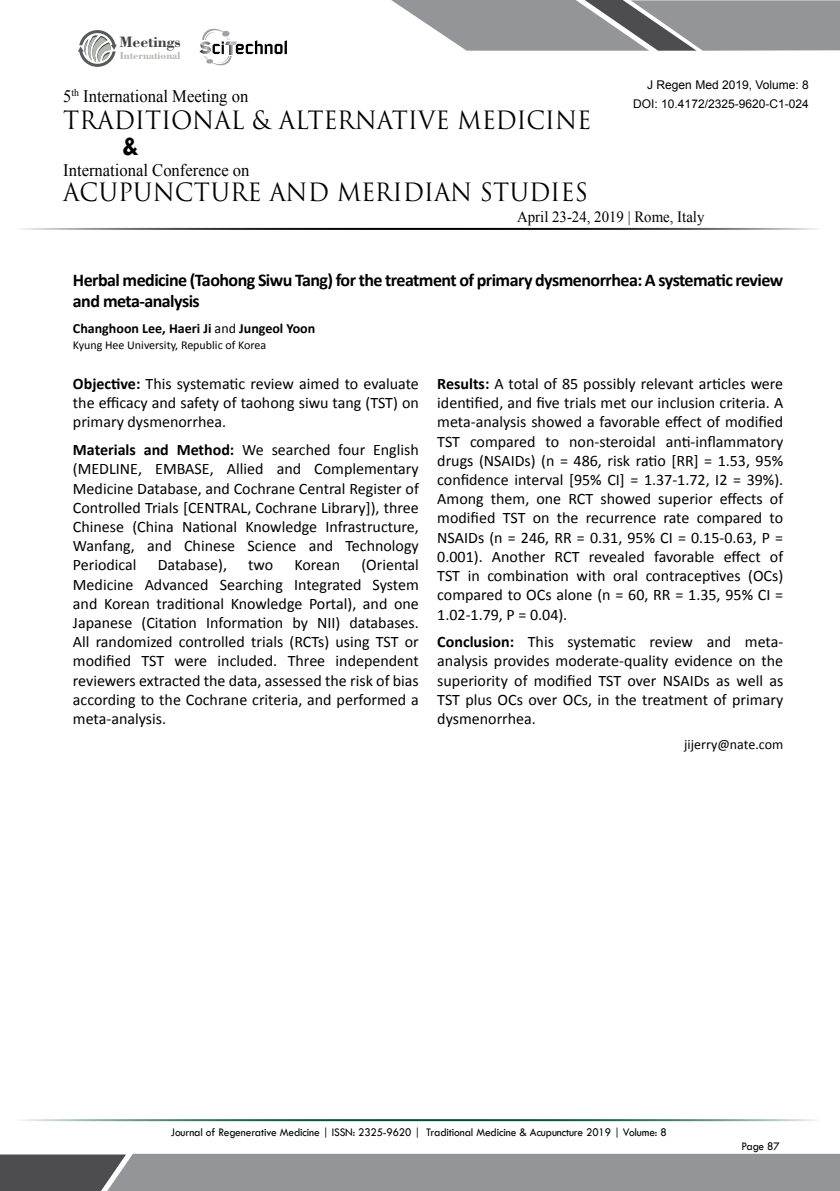
<style>
.page{position:relative;width:840px;height:1191px;background:#fff}
.page>*{position:absolute;margin:0;border:0;box-sizing:border-box;transform-origin:0 0}
.t1{font:700 28px "Tw Cen";color:#000;scale:.95 1}
.t2{font:24.6px "Trajan Pro 3";color:#000;scale:.95 1}
.t3{font:700 18px/21.4px "Calibri";letter-spacing:-.03em;color:#000}
.t4{font:17.4px "Times New Roman";color:#000;scale:.95 1}
.t5{font:16px/19.2px "Calibri";color:#000;text-align:justify}
.t6{font:700 16px "Bodoni BT";color:#414042}
.t7{font:15.6px "Times New Roman";color:#000;scale:.95 1}
.t8{font:700 14px "Calibri";color:#000}
.t9{font:14px "Calibri";color:#000}
.t10{font:12px "Tw Cen";letter-spacing:-.01em;color:#000;scale:.95 1}
.t11{font:12px/19.2px "Arial";color:#000;text-align:right}
.t12{font:12px "Calibri";color:#000}
.t13{font:700 10.6px "Bodoni BT";color:#b3b6af}
.s1{font-weight:400}
.s2{font-weight:700}
</style>
<div class="page">
<hr style="left:12px;top:228px;width:807px;height:2px;background:#000">
<hr style="left:12px;top:1119px;width:807px;height:2px;background:#004b3c">
<svg style="left:391px;top:0;width:449px;height:51px;background:#9b9c9f"></svg>
<svg style="left:0;top:1154px;width:840px;height:37px;background:#8a8c8f"></svg>
<svg style="left:78px;top:30px;width:39px;height:37px"></svg>
<svg style="left:199px;top:29px;width:88px;height:37px"></svg>
<p class="t6" style="left:119px;top:32px;width:63px">Meetings</p>
<p class="t13" style="left:120px;top:48px;width:62px">International</p>
<p class="t4" style="left:63px;top:84px;width:196px">5<sup>th</sup> International Meeting on</p>
<h2 class="t2" style="left:63px;top:103px;width:557px">TRADITIONAL &amp; ALTERNATIVE MEDICINE</h2>
<h1 class="t1" style="left:122px;top:129px;width:19px">&amp;</h1>
<p class="t4" style="left:63px;top:159px;width:198px">International Conference on</p>
<h2 class="t2" style="left:63px;top:176px;width:554px">ACUPUNCTURE AND MERIDIAN STUDIES</h2>
<p class="t11" style="left:633px;top:75px;width:177px">J Regen Med 2019, Volume: 8<br>DOI: 10.4172/2325-9620-C1-024</p>
<p class="t7" style="left:517px;top:206px;width:199px">April 23-24, 2019 | Rome, Italy</p>
<p class="t3" style="left:73px;top:269px;width:711px">Herbal medicine (Taohong Siwu Tang) for the treatment of primary dysmenorrhea: A systematic review and meta-analysis</p>
<p class="t8" style="left:73px;top:320px;width:244px">Changhoon Lee, Haeri Ji <span class="s1">and</span> Jungeol Yoon</p>
<p class="t12" style="left:73px;top:337px;width:195px">Kyung Hee University, Republic of Korea</p>
<p class="t5" style="left:73px;top:374px;width:347px"><span class="s2">Objective:</span> This systematic review aimed to evaluate the efficacy and safety of taohong siwu tang (TST) on primary dysmenorrhea.</p>
<p class="t5" style="left:73px;top:440px;width:347px"><span class="s2">Materials and Method:</span> We searched four English (MEDLINE, EMBASE, Allied and Complementary Medicine Database, and Cochrane Central Register of Controlled Trials [CENTRAL, Cochrane Library]), three Chinese (China National Knowledge Infrastructure, Wanfang, and Chinese Science and Technology Periodical</p>
<p class="t5" style="left:437px;top:374px;width:347px"><span class="s2">Results:</span> A total of 85 possibly relevant articles were identified, and five trials met our inclusion criteria. A meta-analysis showed a favorable effect of modified TST compared to non-steroidal anti-inflammatory drugs (NSAIDs) (n = 486, risk ratio [RR] = 1.53, 95% confidence interval [95% CI] = 1.37-1.72, I2 = 39%).<br>Among them, one RCT showed superior effects of modified TST on the recurrence rate compared to NSAIDs (n = 246, RR = 0.31, 95% CI = 0.15-0.63, P = 0.001). Another RCT revealed favorable effect of TST in combination with oral contraceptives (OCs) compared to OCs alone (n = 60, RR = 1.35, 95% CI = 1.02-1.79, P = 0.04).</p>
<p class="t5" style="left:437px;top:632px;width:347px"><span class="s2">Conclusion:</span> This systematic review and meta&shy;analysis provides moderate-quality evidence on the superiority of modified TST over NSAIDs as well as TST plus OCs over OCs, in the treatment of primary dysmenorrhea.</p>
<p class="t9" style="left:684px;top:736px;width:100px">jijerry@nate.com</p>
<p class="t5" style="left:73px;top:555px;width:347px;text-indent:288px">(Oriental Medicine Advanced Searching Integrated System and Korean traditional Knowledge Portal), and one Japanese (Citation Information by NII) databases.<br>All randomized controlled trials (RCTs) using TST or modified TST were included. Three independent reviewers extracted the data, assessed the risk of bias according to the Cochrane criteria, and performed a meta-analysis.</p>
<p class="t5" style="left:158px;top:555px;width:71px">Database),</p>
<p class="t5" style="left:248px;top:555px;width:27px">two</p>
<p class="t5" style="left:294px;top:555px;width:47px">Korean</p>
<p class="t10" style="left:171px;top:1125px;width:523px">Journal of Regenerative Medicine | ISSN: 2325-9620 | Traditional Medicine &amp; Acupuncture 2019 | Volume: 8</p>
<p class="t10" style="left:741px;top:1139px;width:42px">Page 87</p>
</div>
